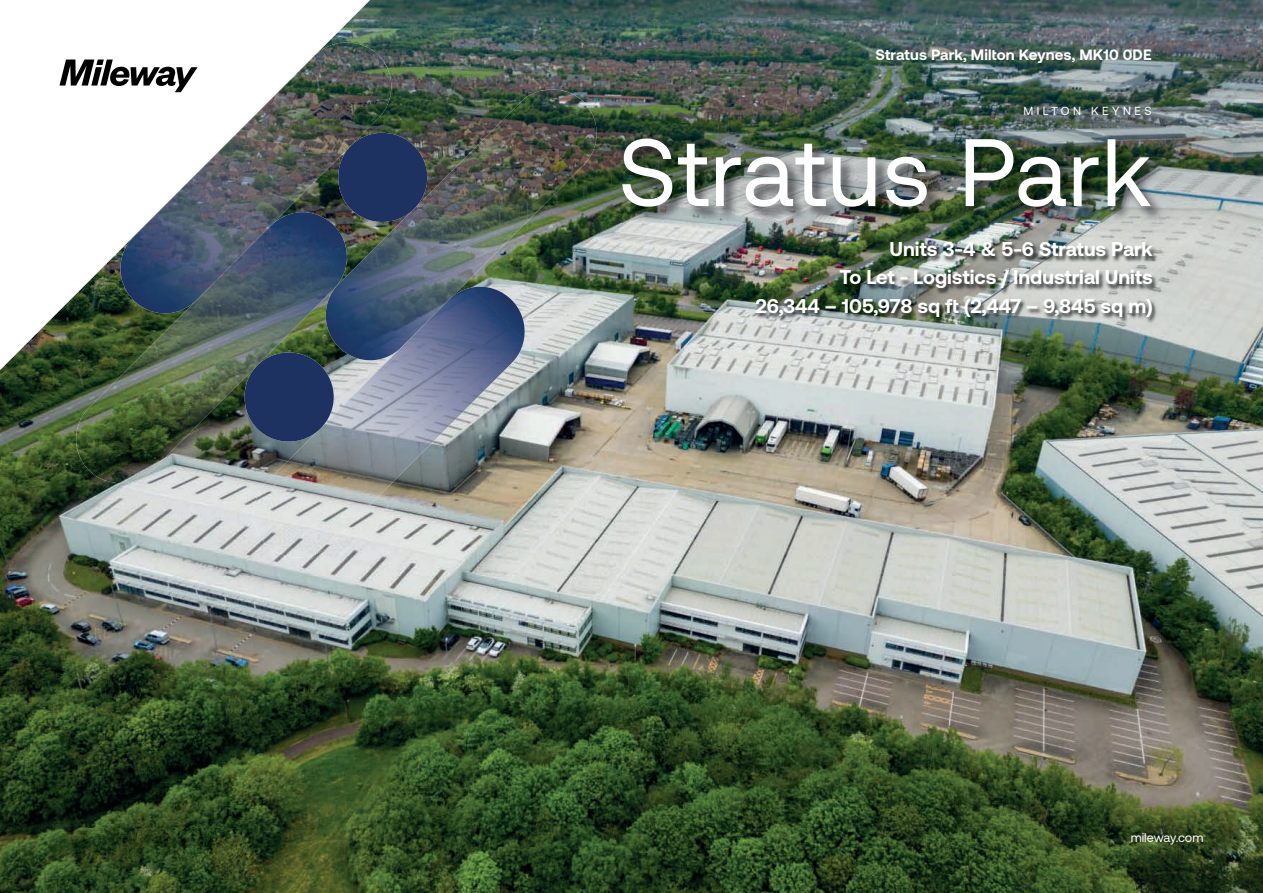
<style>
.page{position:relative;width:1263px;height:893px;background:#fff}
.page>*{position:absolute;margin:0;border:0;box-sizing:border-box;transform-origin:0 0}
.t1{font:95.55px "Aeonik";letter-spacing:.02em;color:#fff}
.t2{font:700 19.95px/28.2px "Aeonik";color:#fff;text-align:right}
.t3{font:700 15px "Aeonik";letter-spacing:.01em;color:#fff}
.t4{font:12.75px "Aeonik";letter-spacing:-.005em;color:#fff}
.t5{font:11.7px "Aeonik";letter-spacing:.3em;color:#fff}
</style>
<div class="page">
<img style="left:0;top:0;width:1263px;height:893px">
<svg style="left:0;top:0;width:370px;height:370px"></svg>
<svg style="left:60px;top:60px;width:60px;height:32px"></svg>
<img style="left:55px;top:829px;width:187px;height:26px">
<img style="left:391px;top:89px;width:210px;height:271px">
<svg style="left:391px;top:128px;width:41px;height:99px;background:#34435c"></svg>
<img style="left:120px;top:43px;width:271px;height:244px">
<img style="left:76px;top:212px;width:275px;height:271px">
<img style="left:254px;top:287px;width:271px;height:271px">
<svg style="left:240px;top:348px;width:98px;height:98px;background:#364963"></svg>
<img style="left:1023px;top:107px;width:143px;height:24px">
<img style="left:622px;top:138px;width:543px;height:84px">
<img style="left:755px;top:243px;width:403px;height:80px">
<p class="t3" style="left:875px;top:46px;width:278px">Stratus Park, Milton Keynes, MK10 0DE</p>
<p class="t5" style="left:1023px;top:105px;width:130px">MILTON KEYNES</p>
<h1 class="t1" style="left:618px;top:120px;width:535px">Stratus Park</h1>
<p class="t2" style="left:755px;top:235px;width:399px">Units 3-4 &amp; 5-6 Stratus Park<br>To Let - Logistics / Industrial Units<br>26,344 – 105,978 sq ft (2,447 – 9,845 sq m)</p>
<p class="t4" style="left:1131px;top:831px;width:74px">mileway.com</p>
</div>
